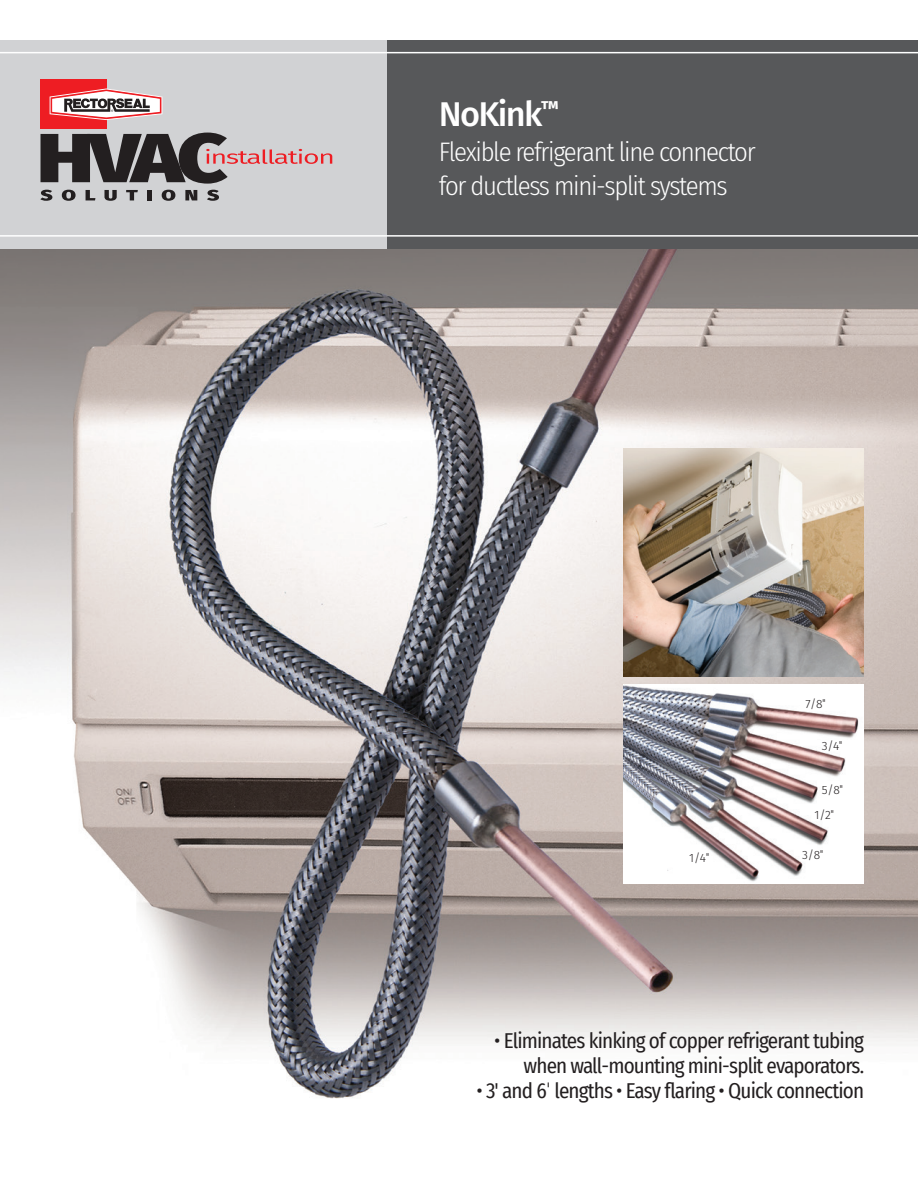
<style>
.page{position:relative;width:918px;height:1188px;background:#fff}
.page>*{position:absolute;margin:0;border:0;box-sizing:border-box;transform-origin:0 0}
.t1{font:500 34.35px "Fira Sans";letter-spacing:-.05em;color:#fff}
.t2{font:300 26.7px/34.3px "Fira Sans Condensed";letter-spacing:-.05em;color:#fff}
.t3{font:21px/25.2px "Fira Sans Condensed";letter-spacing:-.04em;color:#231f20;text-align:right}
.t4{font:300 12px "Fira Sans";color:#231f20}
.s1{font-family:"Helvetica LT Std";font-weight:400;font-stretch:condensed}
.s2{font-family:"Helvetica LT Std";font-stretch:condensed}
</style>
<div class="page">
<img style="left:0;top:249px;width:918px;height:850px">
<img style="left:623px;top:448px;width:241px;height:228px">
<img style="left:623px;top:684px;width:241px;height:199px">
<div style="left:0;top:40px;width:464px;height:209px;background:#d1d2d4"></div>
<div style="left:387px;top:40px;width:531px;height:209px;background:#57585a"></div>
<hr style="left:0;top:235px;width:918px;height:2px;background:#fff">
<hr style="left:0;top:52px;width:918px;height:1px;background:#fff">
<svg style="left:40px;top:190px;width:12px;height:11px"></svg>
<svg style="left:62px;top:190px;width:14px;height:11px"></svg>
<svg style="left:86px;top:190px;width:9px;height:10px"></svg>
<svg style="left:104px;top:190px;width:13px;height:11px"></svg>
<svg style="left:126px;top:190px;width:12px;height:10px"></svg>
<div style="left:147px;top:190px;width:5px;height:10px;background:#231f20"></div>
<svg style="left:162px;top:190px;width:13px;height:11px"></svg>
<svg style="left:185px;top:190px;width:12px;height:10px"></svg>
<svg style="left:207px;top:190px;width:12px;height:11px"></svg>
<svg style="left:41px;top:133px;width:291px;height:51px"></svg>
<div style="left:40px;top:80px;width:66px;height:49px;background:#ee1d23"></div>
<svg style="left:50px;top:88px;width:112px;height:32px"></svg>
<p class="t1" style="left:439px;top:87px;width:121px">NoKink<sup>™</sup></p>
<p class="t2" style="left:439px;top:134px;width:318px">Flexible refrigerant line connector for ductless mini-split systems</p>
<p class="t4" style="left:689px;top:849px;width:21px">1/4<span class="s1">"</span></p>
<p class="t4" style="left:805px;top:695px;width:22px">7/8<span class="s1">"</span></p>
<p class="t4" style="left:822px;top:737px;width:22px">3/4<span class="s1">"</span></p>
<p class="t4" style="left:822px;top:782px;width:22px">5/8<span class="s1">"</span></p>
<p class="t4" style="left:814px;top:806px;width:21px">1/2<span class="s1">"</span></p>
<p class="t4" style="left:802px;top:846px;width:22px">3/8<span class="s1">"</span></p>
<p class="t3" style="left:494px;top:1028px;width:371px">• Eliminates kinking of copper refrigerant tubing when wall-mounting mini-split evaporators.</p>
<p class="t3" style="left:476px;top:1078px;width:389px">• 3' and 6<span class="s2">'</span> lengths • Easy flaring • Quick connection</p>
</div>
